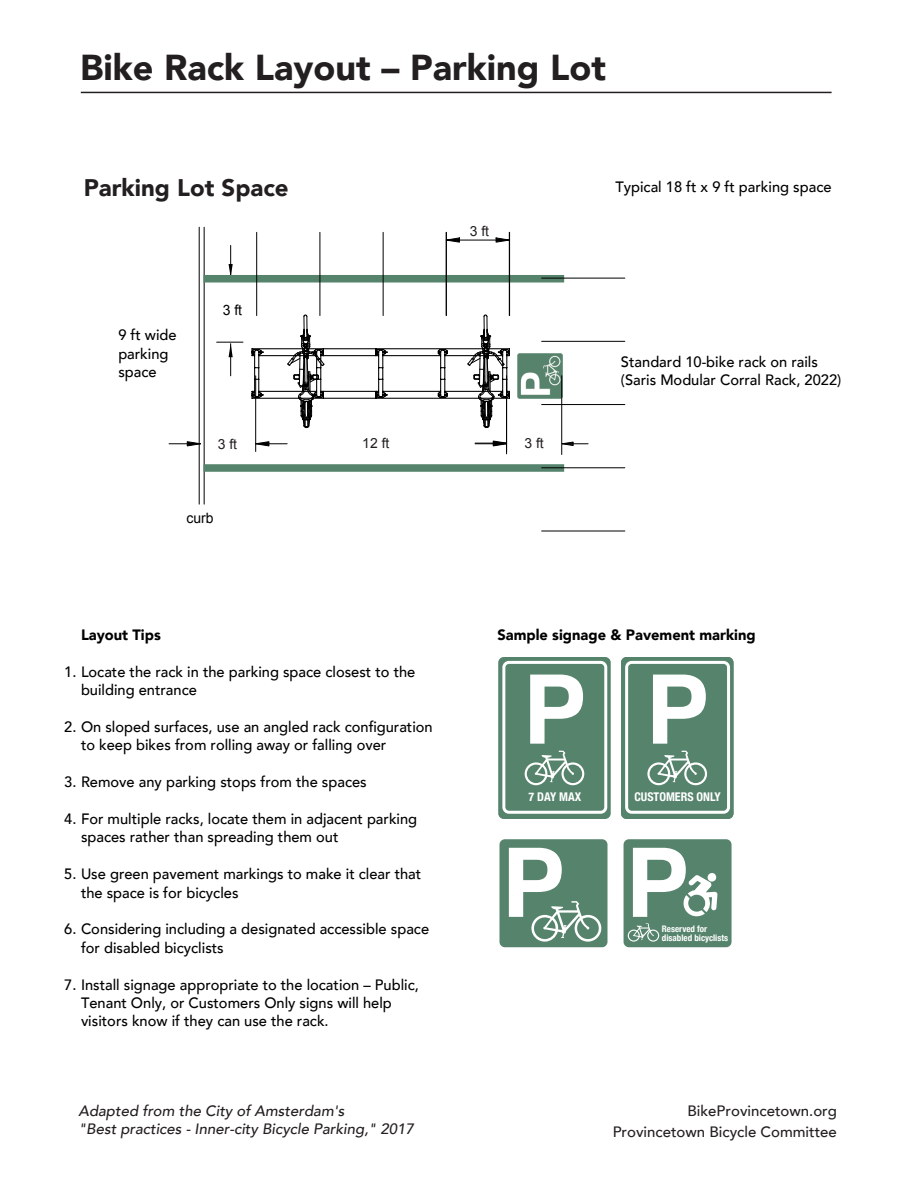
<style>
.page{position:relative;width:918px;height:1188px;background:#fff}
.page>*{position:absolute;margin:0;border:0;box-sizing:border-box;transform-origin:0 0}
.t1{font:700 96px "Helvetica";color:#fff}
.t2{font:900 36px "Avenir";color:#231f20}
.t3{font:900 24px "Avenir";color:#231f20}
.t4{font:500 15px/18.5px "Avenir";color:#000}
.t5{font:italic 500 15px/18px "Avenir";color:#231f20}
.t6{font:500 15px/20.7px "Avenir";color:#231f20;text-align:right}
.t7{font:900 15px "Avenir";color:#000}
.t8{font:14.25px "Arial";color:#000}
.t9{font:13.95px "Arial";color:#231f20}
.t10{font:700 condensed 12px "Helvetica Neue";color:#fff}
.t11{font:700 condensed 9px "Helvetica Neue";color:#fff}
</style>
<div class="page">
<img style="left:517px;top:353px;width:46px;height:45px">
<hr style="left:81px;top:92px;width:751px;height:1px;background:#231f20">
<hr style="left:204px;top:227px;width:1px;height:277px;background:#000">
<hr style="left:199px;top:227px;width:1px;height:277px;background:#000">
<svg style="left:187px;top:441px;width:14px;height:5px"></svg>
<hr style="left:561px;top:376px;width:1px;height:79px;background:#000">
<hr style="left:230px;top:344px;width:1px;height:32px;background:#000">
<hr style="left:230px;top:245px;width:1px;height:33px;background:#000">
<svg style="left:229px;top:264px;width:4px;height:11px"></svg>
<svg style="left:217px;top:342px;width:26px;height:15px"></svg>
<div style="left:204px;top:464px;width:360px;height:8px;background:#55836c"></div>
<div style="left:204px;top:275px;width:360px;height:8px;background:#55836c"></div>
<svg style="left:562px;top:442px;width:26px;height:4px"></svg>
<hr style="left:169px;top:444px;width:32px;height:1px;background:#000">
<hr style="left:446px;top:240px;width:63px;height:1px;background:#000">
<svg style="left:445px;top:237px;width:15px;height:6px"></svg>
<svg style="left:496px;top:237px;width:15px;height:6px"></svg>
<hr style="left:320px;top:232px;width:1px;height:84px;background:#000">
<hr style="left:383px;top:232px;width:1px;height:84px;background:#000">
<hr style="left:446px;top:232px;width:1px;height:84px;background:#000">
<hr style="left:509px;top:232px;width:1px;height:84px;background:#000">
<hr style="left:256px;top:232px;width:1px;height:84px;background:#000">
<hr style="left:542px;top:468px;width:83px;height:1px;background:#000">
<hr style="left:542px;top:404px;width:83px;height:1px;background:#000">
<hr style="left:542px;top:341px;width:83px;height:1px;background:#000">
<hr style="left:542px;top:278px;width:83px;height:1px;background:#000">
<hr style="left:542px;top:531px;width:83px;height:1px;background:#000">
<div style="left:621px;top:657px;width:113px;height:162px;background:#55836c;border-radius:6px"></div>
<div style="left:625px;top:661px;width:105px;height:153px;border:3px solid #fff;border-radius:5px"></div>
<svg style="left:647px;top:751px;width:60px;height:34px"></svg>
<div style="left:500px;top:839px;width:108px;height:108px;background:#55836c;border-radius:5px"></div>
<svg style="left:531px;top:901px;width:70px;height:41px"></svg>
<div style="left:624px;top:839px;width:108px;height:108px;background:#55836c;border-radius:5px"></div>
<svg style="left:628px;top:923px;width:31px;height:19px"></svg>
<svg style="left:683px;top:873px;width:35px;height:44px"></svg>
<div style="left:498px;top:657px;width:113px;height:162px;background:#55836c;border-radius:6px"></div>
<div style="left:502px;top:661px;width:105px;height:153px;border:3px solid #fff;border-radius:5px"></div>
<svg style="left:525px;top:751px;width:59px;height:34px"></svg>
<svg style="left:251px;top:314px;width:260px;height:158px"></svg>
<h2 class="t2" style="left:80px;top:44px;width:527px">Bike Rack Layout – Parking Lot</h2>
<h3 class="t3" style="left:84px;top:172px;width:206px">Parking Lot Space</h3>
<p class="t4" style="left:118px;top:326px;width:60px">9 ft wide parking space</p>
<p class="t8" style="left:223px;top:305px;width:21px">3 ft</p>
<p class="t9" style="left:470px;top:226px;width:21px">3 ft</p>
<p class="t9" style="left:218px;top:438px;width:21px">3 ft</p>
<p class="t9" style="left:362px;top:438px;width:29px">12 ft</p>
<p class="t9" style="left:524px;top:437px;width:21px">3 ft</p>
<p class="t8" style="left:186px;top:513px;width:29px">curb</p>
<p class="t4" style="left:615px;top:178px;width:218px">Typical 18 ft x 9 ft parking space</p>
<p class="t4" style="left:621px;top:353px;width:222px">Standard 10-bike rack on rails (Saris Modular Corral Rack, 2022)</p>
<p class="t7" style="left:81px;top:625px;width:81px">Layout Tips</p>
<p class="t4" style="left:81px;top:662px;width:336px;text-indent:-17px">1. Locate the rack in the parking space closest to the building entrance</p>
<p class="t4" style="left:81px;top:718px;width:353px;text-indent:-17px">2. On sloped surfaces, use an angled rack configuration to keep bikes from rolling away or falling over</p>
<p class="t4" style="left:64px;top:773px;width:304px">3. Remove any parking stops from the spaces</p>
<p class="t4" style="left:81px;top:810px;width:338px;text-indent:-17px">4. For multiple racks, locate them in adjacent parking spaces rather than spreading them out</p>
<p class="t4" style="left:81px;top:865px;width:342px;text-indent:-17px">5. Use green pavement markings to make it clear that the space is for bicycles</p>
<p class="t4" style="left:81px;top:920px;width:350px;text-indent:-17px">6. Considering including a designated accessible space for disabled bicyclists</p>
<p class="t4" style="left:81px;top:975px;width:339px;text-indent:-17px">7. Install signage appropriate to the location – Public,<br>Tenant Only, or Customers Only signs will help visitors know if they can use the rack.</p>
<p class="t5" style="left:78px;top:1102px;width:337px">Adapted from the City of Amsterdam's<br>"Best practices - Inner-city Bicycle Parking," 2017</p>
<p class="t7" style="left:497px;top:625px;width:260px">Sample signage &amp; Pavement marking</p>
<h1 class="t1" style="left:523px;top:672px;width:66px">P</h1>
<p class="t10" style="left:528px;top:789px;width:54px">7 DAY MAX</p>
<h1 class="t1" style="left:501px;top:845px;width:66px">P</h1>
<h1 class="t1" style="left:645px;top:672px;width:66px">P</h1>
<p class="t10" style="left:634px;top:789px;width:88px">CUSTOMERS ONLY</p>
<h1 class="t1" style="left:625px;top:845px;width:66px">P</h1>
<p class="t11" style="left:662px;top:932px;width:68px">disabled bicyclists</p>
<p class="t11" style="left:662px;top:923px;width:47px">Reserved for</p>
<p class="t6" style="left:613px;top:1100px;width:226px">BikeProvincetown.org<br>Provincetown Bicycle Committee</p>
</div>
